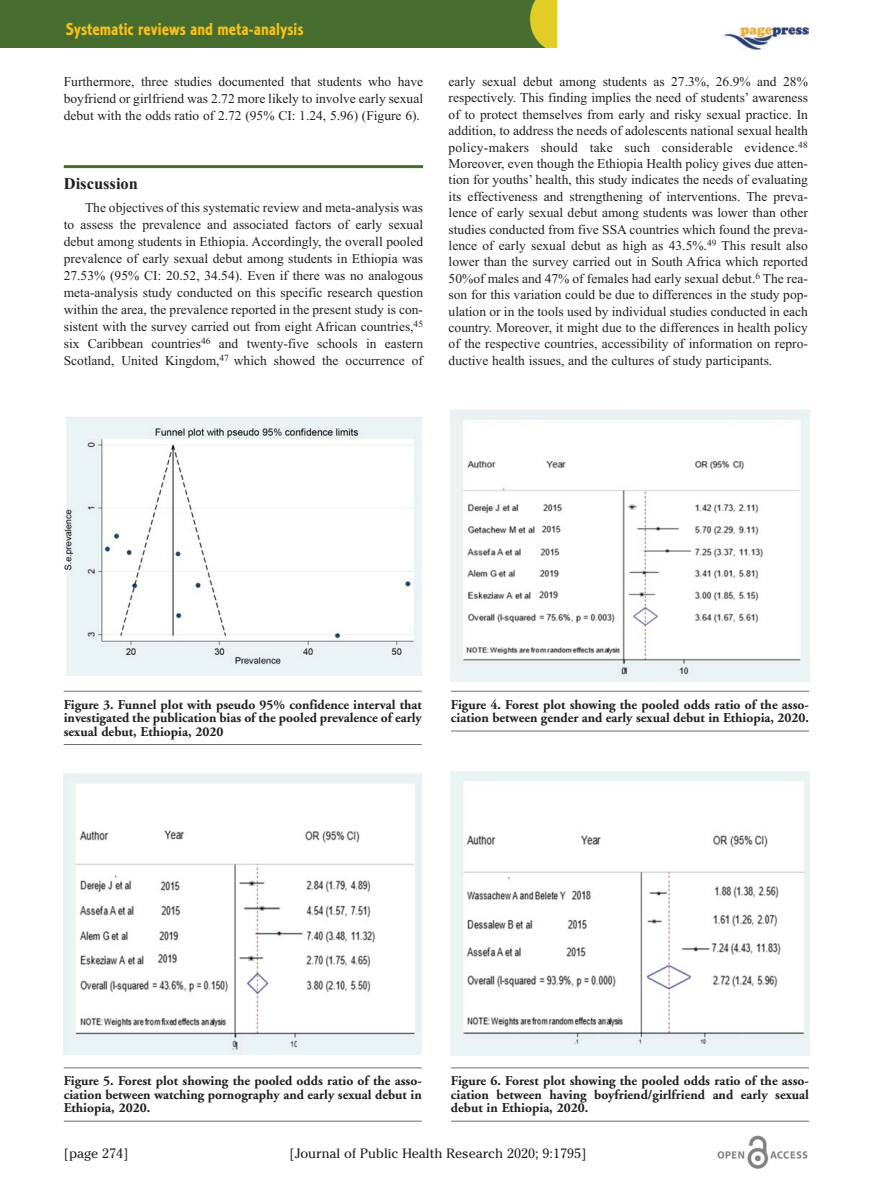
<style>
.page{position:relative;width:893px;height:1191px;background:#fff}
.page>*{position:absolute;margin:0;border:0;box-sizing:border-box;transform-origin:0 0}
.t1{font:18px "Corinthian Bold Condensed Plain";color:#f7c119}
.t2{font:700 16.5px "Times New Roman";color:#231f20}
.t3{font:13.5px/16.4px "Times New Roman";color:#231f20;text-align:justify}
.t4{font:700 13.5px/13.5px "Adobe Garamond";color:#231f20;text-align:justify}
.t5{font:13.5px "Cheltenham";color:#231f20}
</style>
<div class="page">
<hr style="left:64px;top:165px;width:359px;height:3px;background:#486d30">
<img style="left:717px;top:1135px;width:91px;height:34px">
<div style="left:0;top:0;width:556px;height:48px;background:#476e2f"></div>
<img style="left:724px;top:26px;width:84px;height:24px">
<img style="left:64px;top:416px;width:358px;height:259px">
<img style="left:451px;top:410px;width:358px;height:271px">
<hr style="left:64px;top:1067px;width:358px;height:1px;background:#6c6d70">
<hr style="left:64px;top:1120px;width:358px;height:1px;background:#6c6d70">
<img style="left:64px;top:773px;width:358px;height:281px">
<hr style="left:451px;top:1067px;width:358px;height:1px;background:#6c6d70">
<hr style="left:451px;top:1120px;width:358px;height:1px;background:#6c6d70">
<img style="left:451px;top:771px;width:358px;height:284px">
<hr style="left:64px;top:691px;width:358px;height:1px;background:#6c6d70">
<hr style="left:64px;top:744px;width:358px;height:1px;background:#6c6d70">
<hr style="left:451px;top:691px;width:358px;height:1px;background:#6c6d70">
<hr style="left:451px;top:730px;width:358px;height:1px;background:#6c6d70">
<h1 class="t1" style="left:66px;top:23px;width:239px">Systematic reviews and meta-analysis</h1>
<p class="t3" style="left:64px;top:73px;width:361px;line-height:17px">Furthermore, three studies documented that students who have boyfriend or girlfriend was 2.72 more likely to involve early sexual debut with the odds ratio of 2.72 (95% CI: 1.24, 5.96) (Figure 6).</p>
<p class="t2" style="left:64px;top:174px;width:76px">Discussion</p>
<p class="t3" style="left:64px;top:199px;width:361px;line-height:17px;text-indent:21px">The objectives of this systematic review and meta-analysis was to assess the prevalence and associated factors of early sexual debut among students in Ethiopia. Accordingly, the overall pooled prevalence of early sexual debut among students in Ethiopia was 27.53% (95% CI: 20.52, 34.54). Even if there was no analogous meta-analysis study conducted on this specific research question within the area, the prevalence reported in the present study is con&shy;sistent with the survey carried out from eight African countries,<sup>45 </sup>six Caribbean countries<sup>46</sup> and twenty-five schools in eastern Scotland, United Kingdom,<sup>47</sup> which showed the occurrence of</p>
<p class="t3" style="left:449px;top:73px;width:361px">early sexual debut among students as 27.3%, 26.9% and 28% respectively. This finding implies the need of students’ awareness of to protect themselves from early and risky sexual practice. In addition, to address the needs of adolescents national sexual health policy-makers should take such considerable evidence.<sup>48<br></sup>Moreover, even though the Ethiopia Health policy gives due atten&shy;tion for youths’ health, this study indicates the needs of evaluating its effectiveness and strengthening of interventions. The preva&shy;lence of early sexual debut among students was lower than other studies conducted from five SSA countries which found the preva&shy;lence of early sexual debut as high as 43.5%.<sup>49</sup> This result also lower than the survey carried out in South Africa which reported 50%of males and 47% of females had early sexual debut.<sup>6</sup> The rea&shy;son for this variation could be due to differences in the study pop&shy;ulation or in the tools used by individual studies conducted in each country. Moreover, it might due to the differences in health policy of the respective countries, accessibility of information on repro&shy;ductive health issues, and the cultures of study participants.</p>
<p class="t4" style="left:64px;top:699px;width:360px">Figure 3. Funnel plot with pseudo 95% confidence interval that investigated the publication bias of the pooled prevalence of early sexual debut, Ethiopia, 2020</p>
<p class="t4" style="left:451px;top:699px;width:360px">Figure 4. Forest plot showing the pooled odds ratio of the asso&shy;ciation between gender and early sexual debut in Ethiopia, 2020.</p>
<p class="t4" style="left:64px;top:1075px;width:360px">Figure 5. Forest plot showing the pooled odds ratio of the asso&shy;ciation between watching pornography and early sexual debut in Ethiopia, 2020.</p>
<p class="t4" style="left:451px;top:1075px;width:360px">Figure 6. Forest plot showing the pooled odds ratio of the asso&shy;ciation between having boyfriend/girlfriend and early sexual debut in Ethiopia, 2020.</p>
<p class="t5" style="left:64px;top:1145px;width:66px">[page 274]</p>
<p class="t5" style="left:289px;top:1145px;width:299px">[Journal of Public Health Research 2020; 9:1795]</p>
</div>
